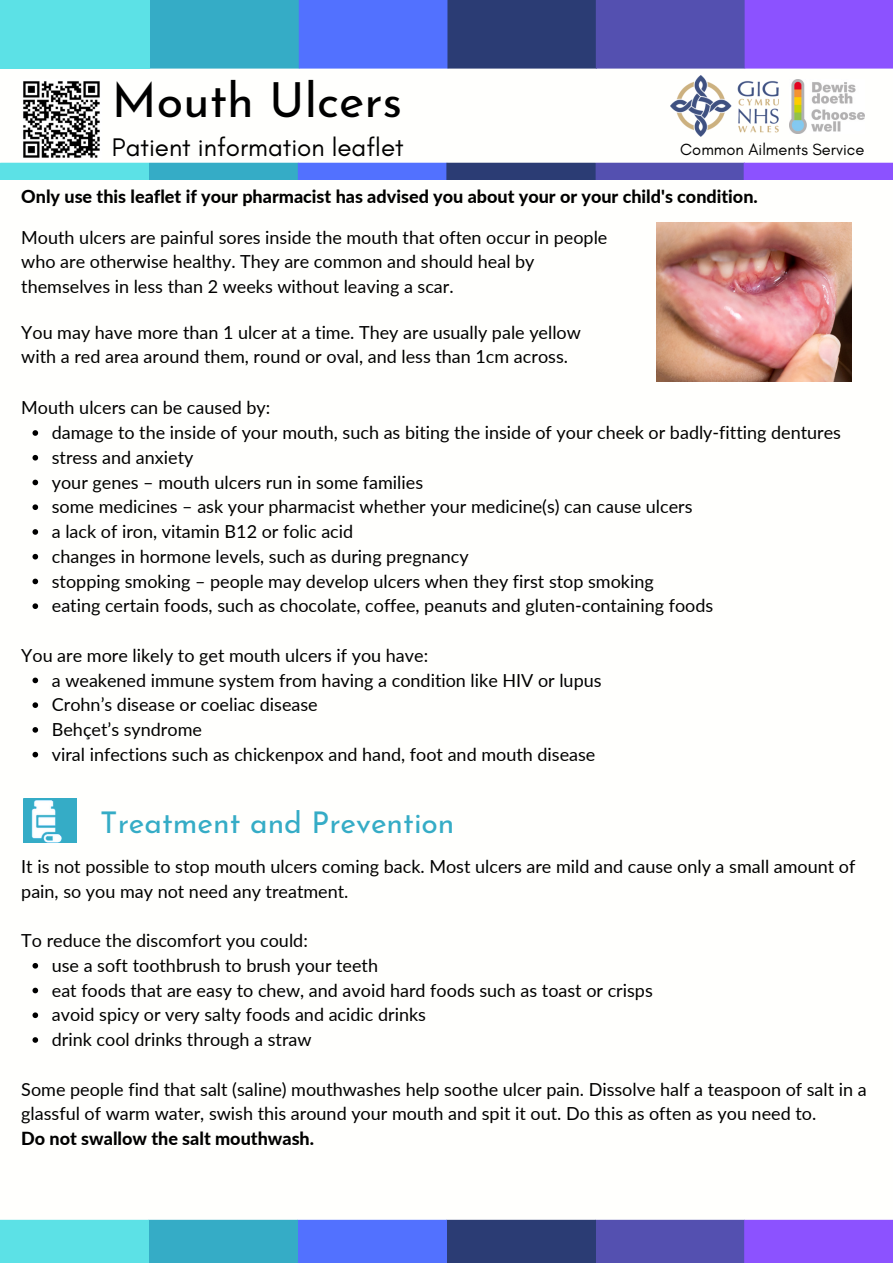
<style>
.page{position:relative;width:893px;height:1264px;background:#fff}
.page>*{position:absolute;margin:0;border:0;box-sizing:border-box;transform-origin:0 0}
.t1{font:48.45px "Josefin Sans";color:#000}
.t2{font:30px "Josefin Sans";color:#35acc6}
.t3{font:25.95px "Glacial Indifference";color:#000}
.t4{font:18px/24.8px "Lato";color:#000}
.t5{font:800 18px "Lato";color:#000}
.t6{font:16.5px "Glacial Indifference";color:#000}
</style>
<div class="page">
<svg style="left:0;top:0;width:892px;height:69px;background:#537bcd"></svg>
<img style="left:670px;top:76px;width:108px;height:61px">
<svg style="left:0;top:163px;width:892px;height:16px;background:#527acc"></svg>
<svg style="left:66px;top:798px;width:10px;height:44px"></svg>
<img style="left:23px;top:798px;width:43px;height:45px">
<img style="left:656px;top:223px;width:195px;height:158px">
<svg style="left:32px;top:430px;width:6px;height:6px"></svg>
<svg style="left:32px;top:455px;width:6px;height:5px"></svg>
<svg style="left:32px;top:479px;width:6px;height:6px"></svg>
<svg style="left:32px;top:504px;width:6px;height:6px"></svg>
<svg style="left:32px;top:529px;width:6px;height:6px"></svg>
<svg style="left:32px;top:554px;width:6px;height:5px"></svg>
<svg style="left:32px;top:578px;width:6px;height:6px"></svg>
<svg style="left:32px;top:603px;width:6px;height:6px"></svg>
<svg style="left:32px;top:677px;width:6px;height:6px"></svg>
<svg style="left:32px;top:702px;width:6px;height:6px"></svg>
<svg style="left:32px;top:727px;width:6px;height:5px"></svg>
<svg style="left:32px;top:751px;width:6px;height:6px"></svg>
<svg style="left:32px;top:963px;width:6px;height:5px"></svg>
<svg style="left:32px;top:987px;width:6px;height:6px"></svg>
<svg style="left:32px;top:1012px;width:6px;height:6px"></svg>
<svg style="left:32px;top:1037px;width:6px;height:5px"></svg>
<svg style="left:0;top:1219px;width:892px;height:43px;background:#557ccd"></svg>
<img style="left:789px;top:80px;width:74px;height:54px">
<img style="left:23px;top:81px;width:77px;height:77px">
<p class="t1" style="left:112px;top:80px;width:292px">Mouth Ulcers</p>
<p class="t3" style="left:112px;top:131px;width:293px">Patient information leaflet</p>
<p class="t6" style="left:680px;top:140px;width:185px">Common Ailments Service</p>
<p class="t5" style="left:21px;top:186px;width:738px">Only use this leaflet if your pharmacist has advised you about your or your child's condition.</p>
<p class="t4" style="left:21px;top:224px;width:587px">Mouth ulcers are painful sores inside the mouth that often occur in people who are otherwise healthy. They are common and should heal by themselves in less than 2 weeks without leaving a scar.</p>
<p class="t4" style="left:21px;top:319px;width:561px">You may have more than 1 ulcer at a time. They are usually pale yellow with a red area around them, round or oval, and less than 1cm across.</p>
<p class="t4" style="left:21px;top:395px;width:250px">Mouth ulcers can be caused by:</p>
<p class="t4" style="left:52px;top:420px;width:790px">damage to the inside of your mouth, such as biting the inside of your cheek or badly-fitting dentures</p>
<p class="t4" style="left:52px;top:444px;width:143px">stress and anxiety</p>
<p class="t4" style="left:52px;top:469px;width:373px">your genes – mouth ulcers run in some families</p>
<p class="t4" style="left:52px;top:494px;width:642px">some medicines – ask your pharmacist whether your medicine(s) can cause ulcers</p>
<p class="t4" style="left:52px;top:519px;width:303px">a lack of iron, vitamin B12 or folic acid</p>
<p class="t4" style="left:52px;top:543px;width:418px">changes in hormone levels, such as during pregnancy</p>
<p class="t4" style="left:52px;top:568px;width:603px">stopping smoking – people may develop ulcers when they first stop smoking</p>
<p class="t4" style="left:52px;top:593px;width:663px">eating certain foods, such as chocolate, coffee, peanuts and gluten-containing foods</p>
<p class="t4" style="left:21px;top:642px;width:408px">You are more likely to get mouth ulcers if you have:</p>
<p class="t4" style="left:52px;top:667px;width:551px">a weakened immune system from having a condition like HIV or lupus</p>
<p class="t4" style="left:52px;top:692px;width:267px">Crohn’s disease or coeliac disease</p>
<p class="t4" style="left:52px;top:716px;width:152px">Behçet’s syndrome</p>
<p class="t4" style="left:52px;top:741px;width:545px">viral infections such as chickenpox and hand, foot and mouth disease</p>
<p class="t2" style="left:100px;top:810px;width:356px">Treatment and Prevention</p>
<p class="t4" style="left:21px;top:853px;width:835px">It is not possible to stop mouth ulcers coming back. Most ulcers are mild and cause only a small amount of pain, so you may not need any treatment.</p>
<p class="t4" style="left:21px;top:927px;width:288px">To reduce the discomfort you could:</p>
<p class="t4" style="left:52px;top:952px;width:328px">use a soft toothbrush to brush your teeth</p>
<p class="t4" style="left:52px;top:977px;width:602px">eat foods that are easy to chew, and avoid hard foods such as toast or crisps</p>
<p class="t4" style="left:52px;top:1002px;width:376px">avoid spicy or very salty foods and acidic drinks</p>
<p class="t4" style="left:52px;top:1026px;width:261px">drink cool drinks through a straw</p>
<p class="t4" style="left:21px;top:1076px;width:846px">Some people find that salt (saline) mouthwashes help soothe ulcer pain. Dissolve half a teaspoon of salt in a glassful of warm water, swish this around your mouth and spit it out. Do this as often as you need to.</p>
<p class="t5" style="left:21px;top:1127px;width:294px">Do not swallow the salt mouthwash.</p>
</div>
